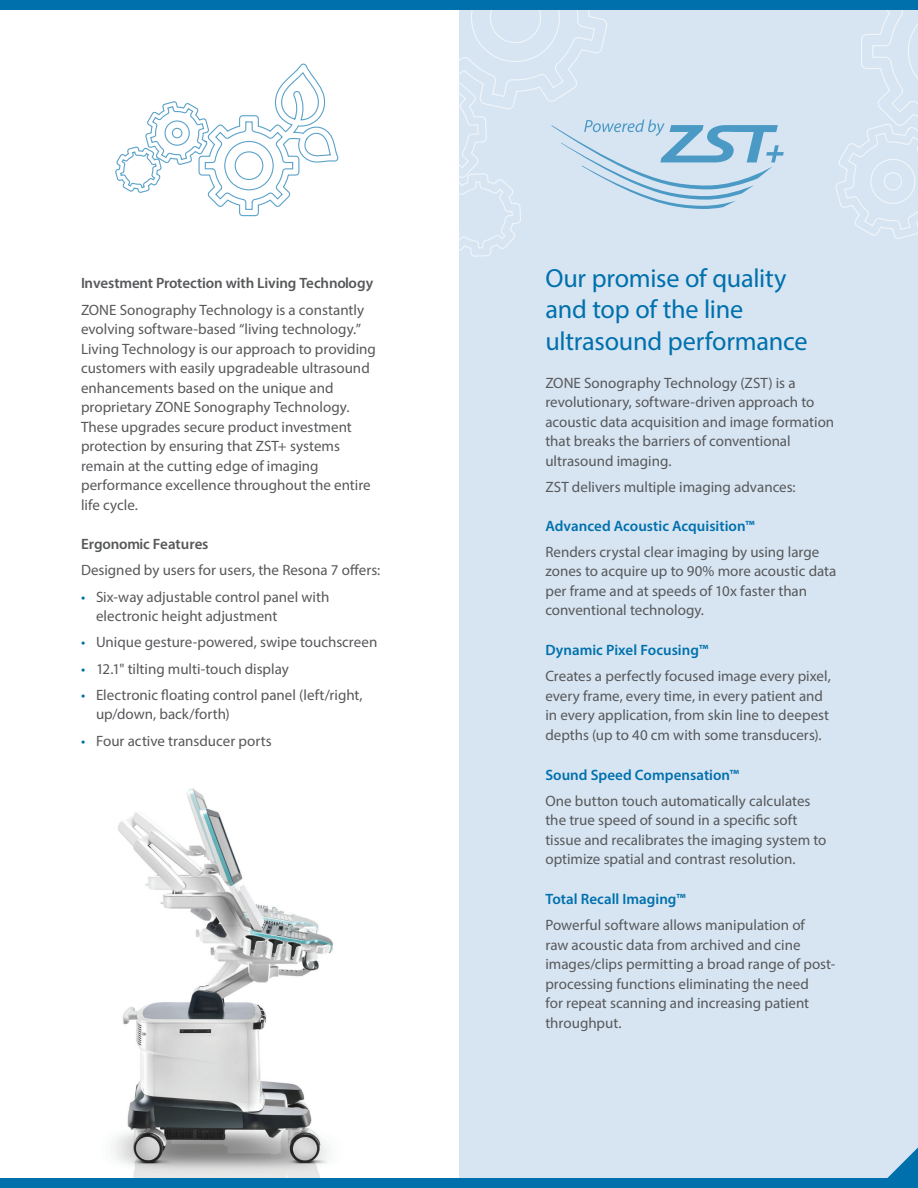
<style>
.page{position:relative;width:918px;height:1188px;background:#fff}
.page>*{position:absolute;margin:0;border:0;box-sizing:border-box;transform-origin:0 0}
.Page_Subhead_-_Large{font:26.25px/31.5px "Myriad Pro";letter-spacing:-.01em;color:#0070ad}
.t1{font:15px/19.5px "Myriad Pro";color:#57585a}
.t2{font:600 15px "Myriad Pro";color:#0070ad}
.t3{font:600 15px "Myriad Pro";letter-spacing:-.01em;color:#57585a}
.s1{color:#0070ad}
</style>
<div class="page">
<div style="left:459px;top:0;width:459px;height:1188px;background:#d7e5f2"></div>
<img style="left:86px;top:788px;width:270px;height:391px">
<svg style="left:115px;top:63px;width:224px;height:154px"></svg>
<svg style="left:459px;top:9px;width:459px;height:248px"></svg>
<div style="left:0;top:0;width:918px;height:9px;background:#0070ad"></div>
<div style="left:0;top:1179px;width:918px;height:9px;background:#0070ad"></div>
<svg style="left:878px;top:1148px;width:40px;height:31px"></svg>
<p class="t3" style="left:81px;top:274px;width:294px">Investment Protection with Living Technology</p>
<p class="t1" style="left:81px;top:300px;width:296px">ZONE Sonography Technology is a constantly evolving software-based “living technology.” Living Technology is our approach to providing customers with easily upgradeable ultrasound enhancements based on the unique and proprietary ZONE Sonography Technology.<br>These upgrades secure product investment protection by ensuring that ZST+ systems remain at the cutting edge of imaging performance excellence throughout the entire life cycle.</p>
<p class="t3" style="left:81px;top:535px;width:129px">Ergonomic Features</p>
<p class="t1" style="left:81px;top:560px;width:301px">Designed by users for users, the Resona 7 offers:</p>
<p class="t1" style="left:96px;top:587px;width:235px;text-indent:-15px"><span class="s1">•</span> Six-way adjustable control panel with electronic height adjustment</p>
<p class="t1" style="left:81px;top:632px;width:298px"><span class="s1">•</span> Unique gesture-powered, swipe touchscreen</p>
<p class="t1" style="left:81px;top:659px;width:209px"><span class="s1">•</span> 12.1" tilting multi-touch display</p>
<p class="t1" style="left:96px;top:685px;width:268px;text-indent:-15px"><span class="s1">•</span> Electronic floating control panel (left/right, up/down, back/forth)</p>
<p class="t1" style="left:81px;top:731px;width:192px"><span class="s1">•</span> Four active transducer ports</p>
<p class="Page_Subhead_-_Large" style="left:545px;top:262px;width:264px">Our promise of quality and top of the line ultrasound performance</p>
<p class="t1" style="left:545px;top:373px;width:290px">ZONE Sonography Technology (ZST) is a revolutionary, software-driven approach to acoustic data acquisition and image formation that breaks the barriers of conventional ultrasound imaging.</p>
<p class="t1" style="left:545px;top:477px;width:252px">ZST delivers multiple imaging advances:</p>
<p class="t2" style="left:545px;top:516px;width:211px">Advanced Acoustic Acquisition™</p>
<p class="t1" style="left:545px;top:542px;width:293px">Renders crystal clear imaging by using large zones to acquire up to 90% more acoustic data per frame and at speeds of 10x faster than conventional technology.</p>
<p class="t2" style="left:545px;top:641px;width:164px">Dynamic Pixel Focusing™</p>
<p class="t1" style="left:545px;top:666px;width:287px">Creates a perfectly focused image every pixel, every frame, every time, in every patient and in every application, from skin line to deepest depths (up to 40 cm with some transducers).</p>
<p class="t2" style="left:545px;top:765px;width:195px">Sound Speed Compensation™</p>
<p class="t1" style="left:545px;top:791px;width:283px">One button touch automatically calculates the true speed of sound in a specific soft tissue and recalibrates the imaging system to optimize spatial and contrast resolution.</p>
<p class="t2" style="left:545px;top:890px;width:142px">Total Recall Imaging™</p>
<p class="t1" style="left:545px;top:915px;width:292px">Powerful software allows manipulation of<br>raw acoustic data from archived and cine images/clips permitting a broad range of post&shy;processing functions eliminating the need<br>for repeat scanning and increasing patient throughput.</p>
</div>
